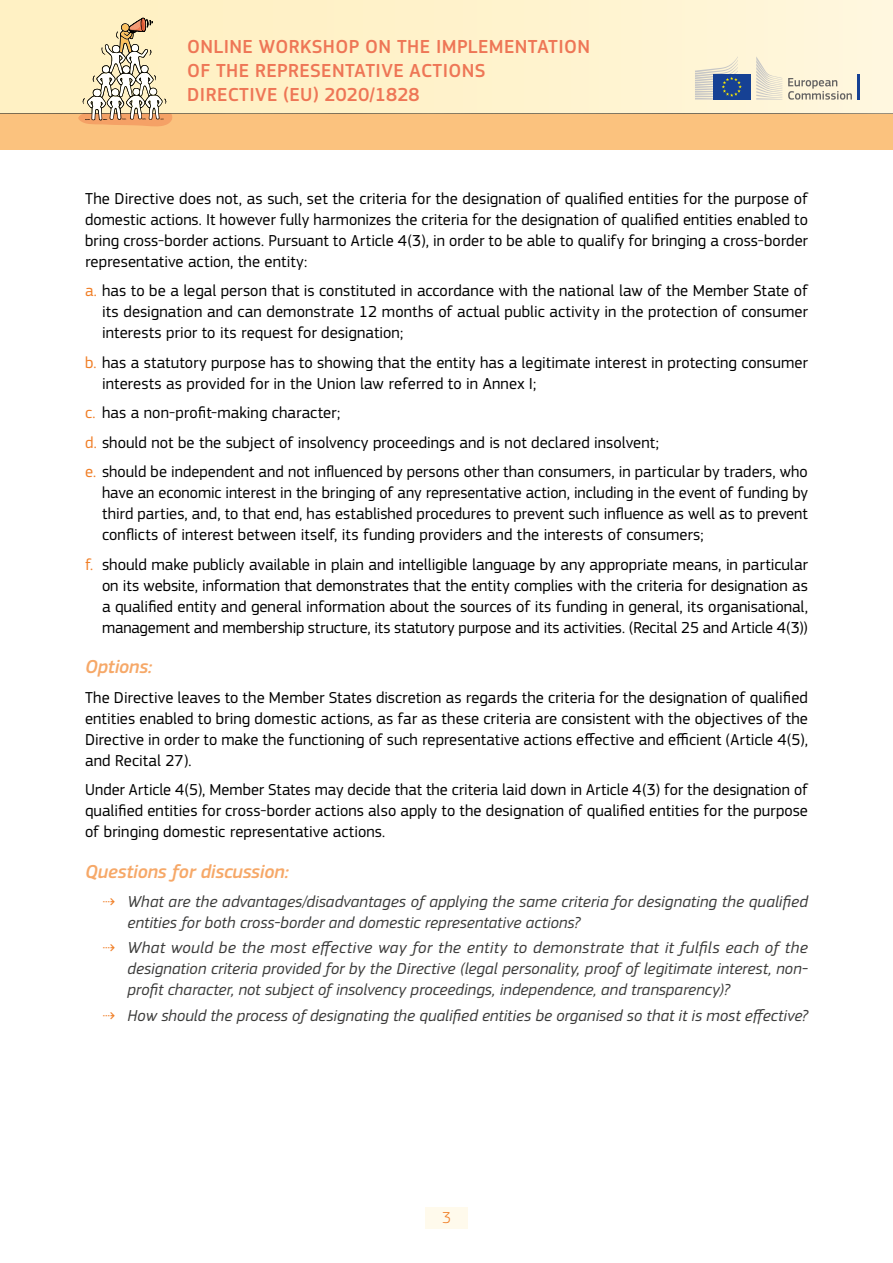
<style>
.page{position:relative;width:893px;height:1263px;background:#fff}
.page>*{position:absolute;margin:0;border:0;box-sizing:border-box;transform-origin:0 0}
.t1{font:500 19.65px/24px "EC Square Sans Pro";letter-spacing:.02em;color:#ee7656}
.H3_Italic{font:italic 500 19.5px "EC Square Sans Pro";letter-spacing:-.01em;color:#f6a868}
.Body{font:16.5px/21px "EC Square Sans Pro";letter-spacing:.005em;color:#000;text-align:justify}
.t2{font:italic 16.5px/21px "EC Square Sans Pro";letter-spacing:.005em;color:#3c3c3b}
.t3{font:300 16.5px "EC Square Sans Pro";color:#f07e26}
.s1{color:#f07e26}
.s2{font-style:normal;color:#f07e26}
</style>
<div class="page">
<div style="left:0;top:0;width:893px;height:150px;background:linear-gradient(to right,#fff0bf,#fff6db)"></div>
<div style="left:425px;top:1207px;width:43px;height:21px;background:#fffaec"></div>
<svg style="left:0;top:17px;width:893px;height:133px;background:#f7e0b4"></svg>
<p class="t1" style="left:187px;top:35px;width:405px">ONLINE WORKSHOP ON THE IMPLEMENTATION<br>OF THE REPRESENTATIVE ACTIONS<br>DIRECTIVE (EU) 2020/1828</p>
<p class="Body" style="left:85px;top:188px;width:724px">The Directive does not, as such, set the criteria for the designation of qualified entities for the purpose of domestic actions. It however fully harmonizes the criteria for the designation of qualified entities enabled to bring cross-border actions. Pursuant to Article 4(3), in order to be able to qualify for bringing a cross-border representative action, the entity:</p>
<p class="Body" style="left:102px;top:280px;width:707px;text-indent:-17px"><span class="s1">a.</span> has to be a legal person that is constituted in accordance with the national law of the Member State of its designation and can demonstrate 12 months of actual public activity in the protection of consumer interests prior to its request for designation;</p>
<p class="Body" style="left:102px;top:352px;width:707px;text-indent:-17px"><span class="s1">b.</span> has a statutory purpose has to showing that the entity has a legitimate interest in protecting consumer interests as provided for in the Union law referred to in Annex I;</p>
<p class="Body" style="left:85px;top:402px;width:257px"><span class="s1">c.</span> has a non-profit-making character;</p>
<p class="Body" style="left:85px;top:432px;width:575px"><span class="s1">d.</span> should not be the subject of insolvency proceedings and is not declared insolvent;</p>
<p class="Body" style="left:102px;top:461px;width:707px;text-indent:-17px"><span class="s1">e.</span> should be independent and not influenced by persons other than consumers, in particular by traders, who have an economic interest in the bringing of any representative action, including in the event of funding by third parties, and, to that end, has established procedures to prevent such influence as well as to prevent conflicts of interest between itself, its funding providers and the interests of consumers;</p>
<p class="Body" style="left:102px;top:554px;width:707px;text-indent:-17px"><span class="s1">f.</span> should make publicly available in plain and intelligible language by any appropriate means, in particular on its website, information that demonstrates that the entity complies with the criteria for designation as a qualified entity and general information about the sources of its funding in general, its organisational, management and membership structure, its statutory purpose and its activities. (Recital 25 and Article 4(3))</p>
<h1 class="H3_Italic" style="left:85px;top:655px;width:69px">Options:</h1>
<p class="Body" style="left:85px;top:687px;width:724px">The Directive leaves to the Member States discretion as regards the criteria for the designation of qualified entities enabled to bring domestic actions, as far as these criteria are consistent with the objectives of the Directive in order to make the functioning of such representative actions effective and efficient (Article 4(5), and Recital 27).</p>
<p class="Body" style="left:85px;top:779px;width:724px">Under Article 4(5), Member States may decide that the criteria laid down in Article 4(3) for the designation of qualified entities for cross-border actions also apply to the designation of qualified entities for the purpose of bringing domestic representative actions.</p>
<h1 class="H3_Italic" style="left:85px;top:860px;width:205px">Questions for discussion:</h1>
<p class="t2" style="left:128px;top:891px;width:682px;text-indent:-26px"><span class="s2">⇢</span> What are the advantages/disadvantages of applying the same criteria for designating the qualified entities for both cross-border and domestic representative actions?</p>
<p class="t2" style="left:128px;top:937px;width:682px;text-align:justify;text-indent:-26px"><span class="s2">⇢</span> What would be the most effective way for the entity to demonstrate that it fulfils each of the designation criteria provided for by the Directive (legal personality, proof of legitimate interest, non&shy;profit character, not subject of insolvency proceedings, independence, and transparency)?</p>
<p class="t2" style="left:102px;top:1005px;width:707px"><span class="s2">⇢</span> How should the process of designating the qualified entities be organised so that it is most effective?</p>
<p class="t3" style="left:442px;top:1208px;width:10px">3</p>
</div>
